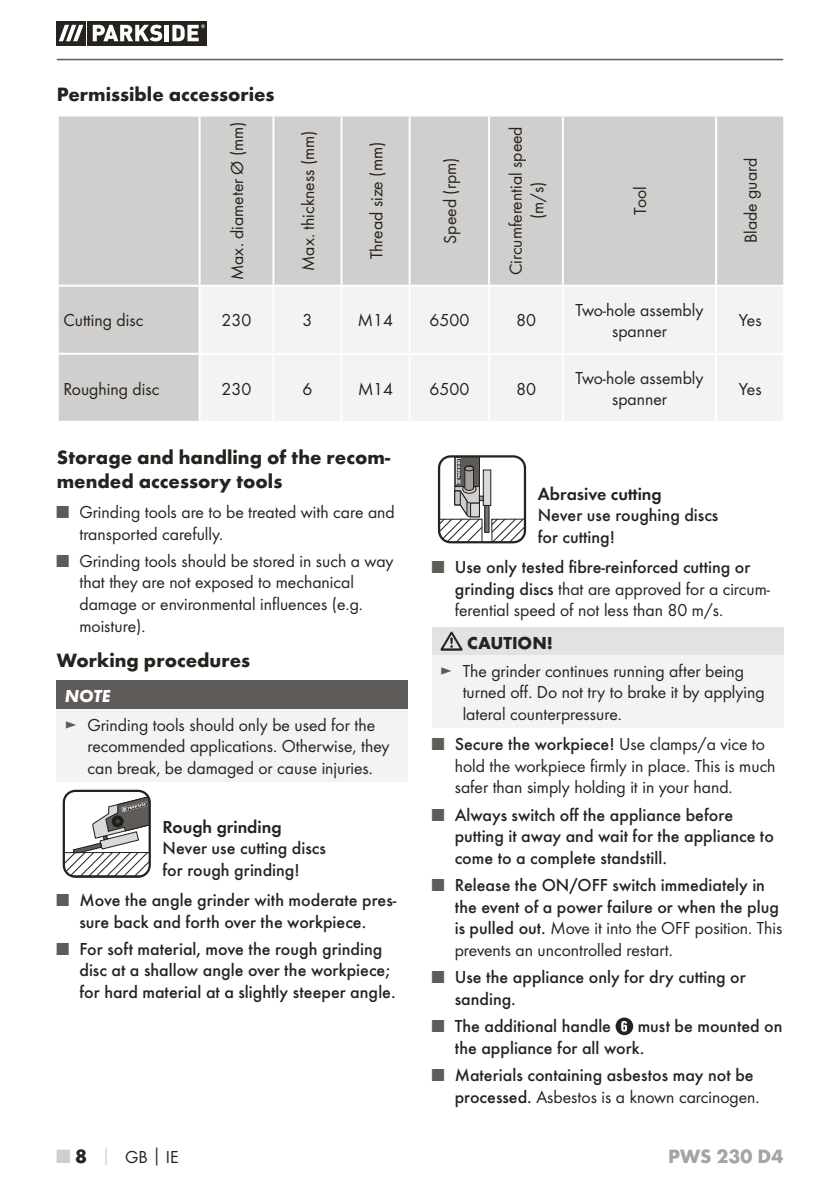
<style>
.page{position:relative;width:840px;height:1191px;background:#fff}
.page>*{position:absolute;margin:0;border:0;box-sizing:border-box;transform-origin:0 0}
.t1{font:700 20px/24px "Futura";color:#26231f}
.t2{font:700 20px "Futura";color:#a7a3a1}
.t3{font:18px/21.6px "Futura Boo";color:#26231f}
.t4{font:500 18px/21.6px "Futura";color:#26231f}
.t5{font:18px "Futura Dem";color:#26231f}
.t6{font:700 18px "Futura";color:#26231f}
.t7{font:italic 700 18px "Futura";color:#fff}
.s1{color:#5f5b58}
.s2{font-family:"Futura Boo";font-weight:400;color:#5f5b58}
.s3{font-family:"Futura";font-weight:500}
.s4{font-family:"Futura Boo";font-weight:400}
.s5{font-family:"Futura";font-weight:700;font-size:20px;color:#d1cfce}
.s6{font-family:"Futura";font-weight:700;font-size:20px}
.s7{font-family:"Futura";font-weight:700;color:#d1cfce}
.s8{font-family:"Futura";font-weight:700}
</style>
<div class="page">
<hr style="left:57px;top:59px;width:725px;height:1px;background:#5f5b58">
<div style="left:57px;top:21px;width:29px;height:24px;background:#26231f"></div>
<svg style="left:87px;top:21px;width:120px;height:24px"></svg>
<svg style="left:59px;top:25px;width:24px;height:16px"></svg>
<svg style="left:93px;top:25px;width:69px;height:16px"></svg>
<hr style="left:165px;top:25px;width:4px;height:16px;background:#fff">
<svg style="left:172px;top:24px;width:33px;height:17px"></svg>
<div style="left:59px;top:117px;width:723px;height:304px;background:#d1cfce"></div>
<div style="left:200px;top:287px;width:582px;height:134px;background:#f3f3f4"></div>
<hr style="left:198px;top:287px;width:2px;height:66px;background:#fff">
<hr style="left:272px;top:287px;width:2px;height:66px;background:#fff">
<hr style="left:340px;top:287px;width:2px;height:66px;background:#fff">
<hr style="left:408px;top:287px;width:2px;height:66px;background:#fff">
<hr style="left:488px;top:287px;width:2px;height:66px;background:#fff">
<hr style="left:561px;top:287px;width:2px;height:66px;background:#fff">
<hr style="left:714px;top:287px;width:2px;height:66px;background:#fff">
<hr style="left:57px;top:353px;width:142px;height:2px;background:#fff">
<hr style="left:199px;top:353px;width:74px;height:2px;background:#fff">
<hr style="left:198px;top:355px;width:2px;height:66px;background:#fff">
<hr style="left:273px;top:353px;width:68px;height:2px;background:#fff">
<hr style="left:272px;top:355px;width:2px;height:66px;background:#fff">
<hr style="left:341px;top:353px;width:68px;height:2px;background:#fff">
<hr style="left:340px;top:355px;width:2px;height:66px;background:#fff">
<hr style="left:409px;top:353px;width:80px;height:2px;background:#fff">
<hr style="left:408px;top:355px;width:2px;height:66px;background:#fff">
<hr style="left:489px;top:353px;width:73px;height:2px;background:#fff">
<hr style="left:488px;top:355px;width:2px;height:66px;background:#fff">
<hr style="left:562px;top:353px;width:153px;height:2px;background:#fff">
<hr style="left:561px;top:355px;width:2px;height:66px;background:#fff">
<hr style="left:715px;top:353px;width:69px;height:2px;background:#fff">
<hr style="left:714px;top:355px;width:2px;height:66px;background:#fff">
<hr style="left:198px;top:117px;width:2px;height:168px;background:#fff">
<hr style="left:272px;top:117px;width:2px;height:168px;background:#fff">
<hr style="left:340px;top:117px;width:2px;height:168px;background:#fff">
<hr style="left:408px;top:117px;width:2px;height:168px;background:#fff">
<hr style="left:488px;top:117px;width:2px;height:168px;background:#fff">
<hr style="left:561px;top:117px;width:2px;height:168px;background:#fff">
<hr style="left:714px;top:117px;width:2px;height:168px;background:#fff">
<hr style="left:57px;top:285px;width:142px;height:2px;background:#fff">
<hr style="left:199px;top:285px;width:210px;height:2px;background:#fff">
<hr style="left:409px;top:285px;width:153px;height:2px;background:#fff">
<hr style="left:562px;top:285px;width:222px;height:2px;background:#fff">
<div style="left:57px;top:680px;width:351px;height:29px;background:#5f5b58"></div>
<div style="left:57px;top:709px;width:351px;height:73px;background:#f3f3f4"></div>
<svg style="left:66px;top:795px;width:82px;height:80px"></svg>
<div style="left:63px;top:789px;width:88px;height:89px;border:2px solid #26231f;border-radius:12px"></div>
<svg style="left:493px;top:521px;width:29px;height:19px"></svg>
<div style="left:491px;top:519px;width:33px;height:23px;border:1px solid #1d1d1b"></div>
<div style="left:484px;top:505px;width:5px;height:27px;background:#787472"></div>
<div style="left:484px;top:505px;width:5px;height:28px;border:1px solid #1d1d1b"></div>
<div style="left:483px;top:470px;width:7px;height:35px;background:#dad9d9"></div>
<div style="left:482px;top:469px;width:9px;height:37px;border:1px solid #1d1d1b"></div>
<svg style="left:440px;top:458px;width:43px;height:82px"></svg>
<div style="left:437px;top:455px;width:89px;height:88px;border:2px solid #26231f;border-radius:12px"></div>
<div style="left:432px;top:627px;width:350px;height:28px;background:#e3e2e2"></div>
<div style="left:432px;top:655px;width:350px;height:73px;background:#f3f3f4"></div>
<svg style="left:440px;top:631px;width:22px;height:19px"></svg>
<svg style="left:615px;top:1017px;width:17px;height:18px"></svg>
<p class="t1" style="left:57px;top:84px;width:219px">Permissible accessories</p>
<p class="t3" style="left:227px;top:280px;width:160px;rotate:-90deg">Max. diameter Ø (mm)</p>
<p class="t3" style="left:298px;top:271px;width:142px;rotate:-90deg">Max. thickness (mm)</p>
<p class="t3" style="left:366px;top:259px;width:119px;rotate:-90deg">Thread size (mm)</p>
<p class="t3" style="left:440px;top:244px;width:87px;rotate:-90deg">Speed (rpm)</p>
<p class="t3" style="left:505px;top:275px;width:150px;text-align:center;rotate:-90deg">Circumferential speed (m/s)</p>
<p class="t3" style="left:630px;top:215px;width:30px;rotate:-90deg">Tool</p>
<p class="t3" style="left:740px;top:243px;width:87px;rotate:-90deg">Blade guard</p>
<p class="t3" style="left:63px;top:310px;width:81px">Cutting disc</p>
<p class="t3" style="left:221px;top:310px;width:31px">230</p>
<p class="t3" style="left:302px;top:310px;width:11px">3</p>
<p class="t3" style="left:358px;top:310px;width:37px">M14</p>
<p class="t3" style="left:429px;top:310px;width:41px">6500</p>
<p class="t3" style="left:515px;top:310px;width:21px">80</p>
<p class="t3" style="left:575px;top:300px;width:129px;text-align:center">Two-hole assembly spanner</p>
<p class="t3" style="left:738px;top:310px;width:24px">Yes</p>
<p class="t3" style="left:63px;top:378px;width:97px">Roughing disc</p>
<p class="t3" style="left:221px;top:378px;width:31px">230</p>
<p class="t3" style="left:302px;top:378px;width:11px">6</p>
<p class="t3" style="left:358px;top:378px;width:37px">M14</p>
<p class="t3" style="left:429px;top:378px;width:41px">6500</p>
<p class="t3" style="left:515px;top:378px;width:21px">80</p>
<p class="t3" style="left:575px;top:368px;width:129px;text-align:center">Two-hole assembly spanner</p>
<p class="t3" style="left:738px;top:378px;width:24px">Yes</p>
<p class="t1" style="left:57px;top:446px;width:334px">Storage and handling of the recom&shy;mended accessory tools</p>
<p class="t3" style="left:79px;top:502px;width:316px;text-indent:-23px"><span class="s1">■</span> Grinding tools are to be treated with care and transported carefully.</p>
<p class="t3" style="left:79px;top:551px;width:315px;text-indent:-23px"><span class="s1">■</span> Grinding tools should be stored in such a way that they are not exposed to mechanical damage or environmental influences (e.g. moisture).</p>
<p class="t1" style="left:57px;top:649px;width:195px">Working procedures</p>
<p class="t7" style="left:65px;top:690px;width:47px">NOTE</p>
<p class="t3" style="left:87px;top:714px;width:303px;text-indent:-23px"><span class="s1">►</span> Grinding tools should only be used for the recommended applications. Otherwise, they can break, be damaged or cause injuries.</p>
<p class="t5" style="left:537px;top:485px;width:125px">Abrasive cutting</p>
<p class="t4" style="left:537px;top:505px;width:182px">Never use roughing discs for cutting!</p>
<p class="t4" style="left:432px;top:557px;width:319px"><span class="s2">■</span> Use only tested fibre-reinforced cutting or</p>
<p class="t3" style="left:454px;top:578px;width:316px"><span class="s3">grinding discs</span> that are approved for a circum&shy;ferential speed of not less than 80 m/s.</p>
<p class="t6" style="left:467px;top:635px;width:87px">CAUTION!</p>
<p class="t3" style="left:462px;top:661px;width:303px;text-indent:-23px"><span class="s1">►</span> The grinder continues running after being turned off. Do not try to brake it by applying lateral counterpressure.</p>
<p class="t4" style="left:432px;top:734px;width:334px"><span class="s2">■</span> Secure the workpiece! <span class="s4">Use clamps/a vice to</span></p>
<p class="t3" style="left:454px;top:756px;width:322px">hold the workpiece firmly in place. This is much safer than simply holding it in your hand.</p>
<p class="t4" style="left:454px;top:804px;width:320px;text-indent:-23px"><span class="s2">■</span> Always switch off the appliance before putting it away and wait for the appliance to come to a complete standstill.</p>
<p class="t4" style="left:454px;top:875px;width:325px;text-indent:-23px"><span class="s2">■</span> Release the ON/OFF switch immediately in the event of a power failure or when the plug</p>
<p class="t3" style="left:454px;top:918px;width:329px"><span class="s3">is pulled out.</span> Move it into the OFF position. This prevents an uncontrolled restart.</p>
<p class="t4" style="left:454px;top:967px;width:292px;text-indent:-23px"><span class="s2">■</span> Use the appliance only for dry cutting or sanding.</p>
<p class="t4" style="left:432px;top:1016px;width:180px"><span class="s2">■</span> The additional handle</p>
<p class="t5" style="left:162px;top:818px;width:121px">Rough grinding</p>
<p class="t4" style="left:162px;top:838px;width:165px">Never use cutting discs for rough grinding!</p>
<p class="t4" style="left:57px;top:890px;width:341px;text-align:center"><span class="s2">■</span> Move the angle grinder with moderate pres&shy;sure back and forth over the workpiece.</p>
<p class="t4" style="left:79px;top:939px;width:317px;text-indent:-23px"><span class="s2">■</span> For soft material, move the rough grinding disc at a shallow angle over the workpiece; for hard material at a slightly steeper angle.</p>
<p class="t4" style="left:454px;top:1016px;width:329px;text-indent:183px">must be mounted on the appliance for all work.</p>
<p class="t4" style="left:432px;top:1065px;width:323px"><span class="s2">■</span> Materials containing asbestos may not be</p>
<p class="t3" style="left:454px;top:1086px;width:306px"><span class="s3">processed.</span> Asbestos is a known carcinogen.</p>
<p class="t3" style="left:57px;top:1146px;width:123px"><span class="s5">■</span> <span class="s6">8</span> <span class="s7">│</span> GB<span class="s8">│</span>IE</p>
<p class="t2" style="left:667px;top:1147px;width:117px">PWS 230 D4</p>
</div>
